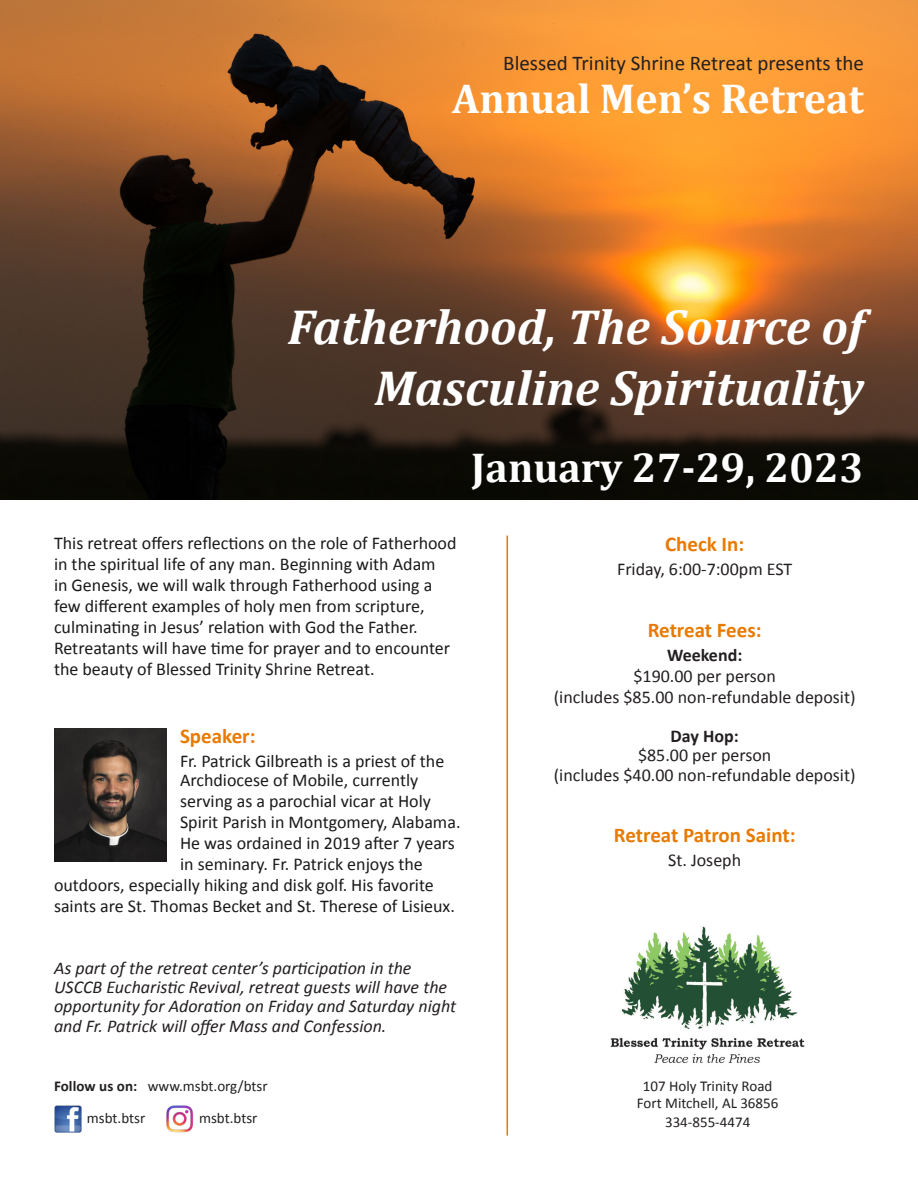
<style>
.page{position:relative;width:918px;height:1188px;background:#fff}
.page>*{position:absolute;margin:0;border:0;box-sizing:border-box;transform-origin:0 0}
.t1{font:italic 700 49.5px/61.5px "Cambria";color:#fff;text-align:right}
.t2{font:700 42px "Cambria";color:#fff}
.t3{font:700 21px "Calibri";color:#e87a00}
.t4{font:21px "Calibri";color:#231f20}
.t5{font:18px/21px "Calibri";color:#1a1a1a}
.t6{font:italic 18px/19.5px "Calibri";color:#231f20}
.t7{font:18px "Calibri";color:#231f20}
.t8{font:700 18px "Calibri";color:#231f20}
.t9{font:15px "Calibri";color:#231f20}
.s1{color:#231f20}
.s2{font-weight:700}
</style>
<div class="page">
<img style="left:0;top:0;width:918px;height:500px">
<img style="left:610px;top:927px;width:195px;height:137px">
<img style="left:54px;top:1105px;width:28px;height:28px">
<img style="left:166px;top:1105px;width:27px;height:27px">
<hr style="left:507px;top:536px;width:1px;height:600px;background:#e87a00">
<img style="left:54px;top:729px;width:112px;height:133px">
<p class="t4" style="left:503px;top:50px;width:362px">Blessed Trinity Shrine Retreat presents the</p>
<p class="t2" style="left:452px;top:73px;width:413px">Annual Men’s Retreat</p>
<p class="t1" style="left:288px;top:295px;width:578px">Fatherhood, The Source of<br>Masculine Spirituality</p>
<p class="t2" style="left:471px;top:442px;width:394px">January 27-29, 2023</p>
<p class="t5" style="left:54px;top:532px;width:404px">This retreat offers reflections on the role of Fatherhood in the spiritual life of any man. Beginning with Adam<br>in Genesis, we will walk through Fatherhood using a few different examples of holy men from scripture, culminating in Jesus’ relation with God the Father.<br>Retreatants will have time for prayer and to encounter the beauty of Blessed Trinity <span class="s1">Shrine</span> Retreat.</p>
<p class="t3" style="left:180px;top:723px;width:77px">Speaker:</p>
<p class="t5" style="left:180px;top:749px;width:266px">Fr. Patrick Gilbreath is a priest of the</p>
<p class="t5" style="left:180px;top:769px;width:240px">Archdiocese of Mobile, currently</p>
<p class="t5" style="left:180px;top:790px;width:252px">serving as a parochial vicar at Holy</p>
<p class="t5" style="left:180px;top:811px;width:282px">Spirit Parish in Montgomery, Alabama.</p>
<p class="t5" style="left:180px;top:832px;width:276px">He was ordained in 2019 after 7 years</p>
<p class="t5" style="left:180px;top:853px;width:244px">in seminary. Fr. Patrick enjoys the</p>
<p class="t5" style="left:54px;top:874px;width:381px">outdoors, especially hiking and disk golf. His favorite</p>
<p class="t5" style="left:54px;top:895px;width:402px">saints are St. Thomas Becket and St. Therese of Lisieux.</p>
<p class="t6" style="left:54px;top:957px;width:404px">As part of the retreat center’s participation in the USCCB Eucharistic Revival, retreat guests will have the opportunity for Adoration on Friday and Saturday night and Fr. Patrick will offer Mass and Confession.</p>
<p class="t9" style="left:54px;top:1077px;width:215px"><span class="s2">Follow us on:</span> www.msbt.org/btsr</p>
<p class="t9" style="left:87px;top:1109px;width:60px">msbt.btsr</p>
<p class="t9" style="left:199px;top:1109px;width:60px">msbt.btsr</p>
<p class="t3" style="left:665px;top:531px;width:81px">Check In:</p>
<p class="t7" style="left:617px;top:558px;width:177px">Friday, 6:00-7:00pm EST</p>
<p class="t3" style="left:648px;top:617px;width:115px">Retreat Fees:</p>
<p class="t8" style="left:667px;top:644px;width:77px">Weekend:</p>
<p class="t7" style="left:633px;top:665px;width:144px">$190.00 per person</p>
<p class="t7" style="left:554px;top:686px;width:303px">(includes $85.00 non-refundable deposit)</p>
<p class="t8" style="left:671px;top:725px;width:70px">Day Hop:</p>
<p class="t7" style="left:638px;top:744px;width:135px">$85.00 per person</p>
<p class="t7" style="left:554px;top:763px;width:303px">(includes $40.00 non-refundable deposit)</p>
<p class="t3" style="left:614px;top:822px;width:183px">Retreat Patron Saint:</p>
<p class="t7" style="left:668px;top:849px;width:75px">St. Joseph</p>
<p class="t9" style="left:643px;top:1077px;width:131px">107 Holy Trinity Road</p>
<p class="t9" style="left:637px;top:1093px;width:143px">Fort Mitchell, AL 36856</p>
<p class="t9" style="left:665px;top:1112px;width:87px">334-855-4474</p>
</div>
